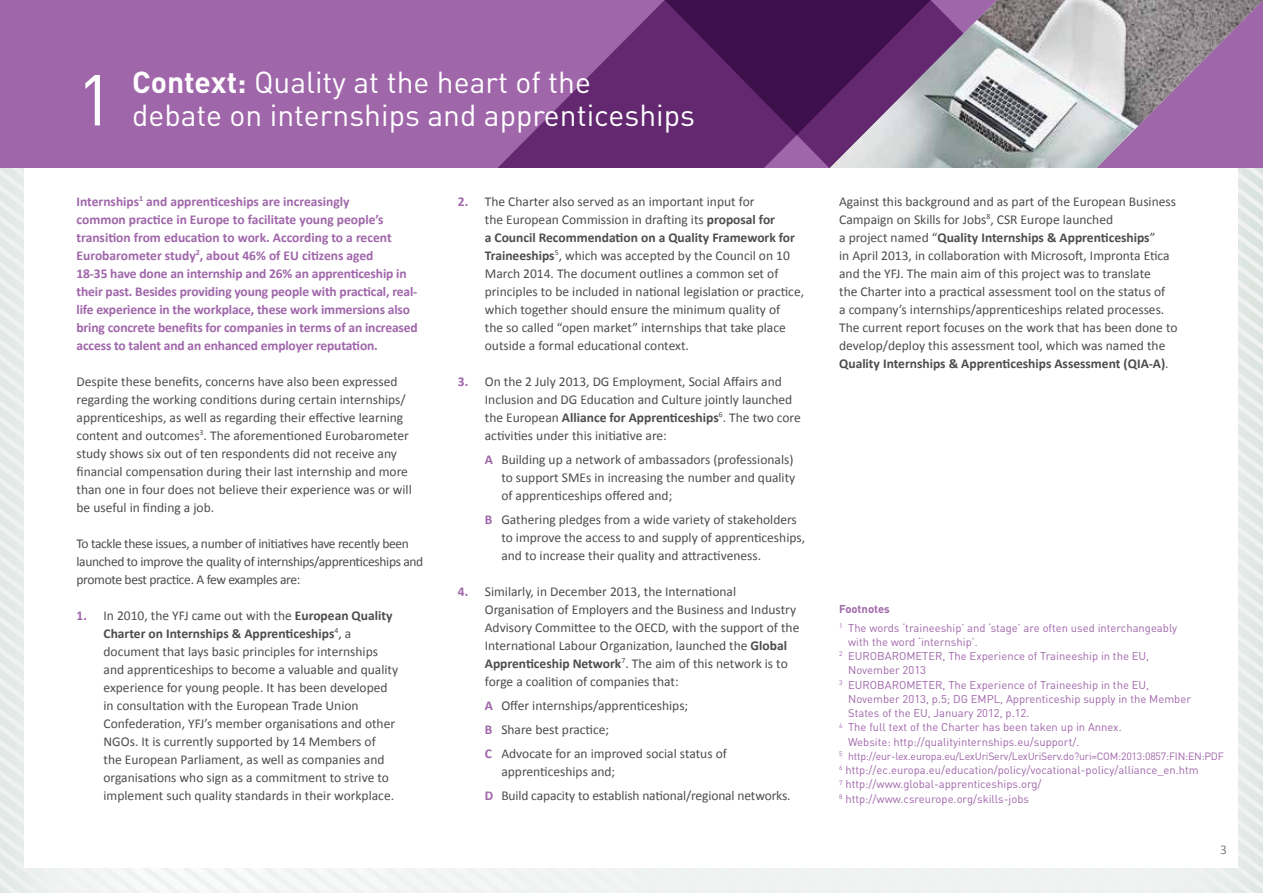
<style>
.page{position:relative;width:1263px;height:893px;background:#fff}
.page>*{position:absolute;margin:0;border:0;box-sizing:border-box;transform-origin:0 0}
.t1{font:70.8px "DIN";color:#fff}
.t2{font:30px "DIN";color:#fff}
.t3{font:13.5px/18px "Calibri";color:#4d4d4f}
.t4{font:700 13.5px/18px "Calibri";letter-spacing:-.01em;color:#a066aa}
.t5{font:13.5px/18px "Calibri";letter-spacing:-.025em;color:#4d4d4f}
.t6{font:13.5px "Calibri";color:#808285}
.t7{font:11.25px/14.2px "DIN";color:#a066aa}
.t8{font:10.5px "DIN";letter-spacing:-.02em;color:#a066aa}
.s1{font-weight:700}
.s2{font-weight:700;color:#a066aa}
</style>
<div class="page">
<svg style="left:0;top:616px;width:13px;height:277px;fill:#e3e9e7"></svg>
<svg style="left:94px;top:720px;width:1169px;height:170px;fill:#eff2f1"></svg>
<svg style="left:1238px;top:168px;width:25px;height:475px;fill:#e2e9e6"></svg>
<div style="left:24px;top:52px;width:1213px;height:815px;background:#fff"></div>
<div style="left:0;top:0;width:1263px;height:168px;background:#a066aa"></div>
<svg style="left:498px;top:0;width:332px;height:168px;fill:#642871"></svg>
<img style="left:830px;top:0;width:433px;height:168px">
<h1 class="t1" style="left:77px;top:56px;width:38px">1</h1>
<h2 class="t2" style="left:132px;top:63px;width:460px"><span class="s1">Context:</span> Quality at the heart of the</h2>
<h2 class="t2" style="left:132px;top:96px;width:564px">debate on internships and apprenticeships</h2>
<p class="t4" style="left:77px;top:192px;width:343px">Internships<sup>1</sup> and apprenticeships are increasingly<br>common practice in Europe to facilitate young people’s transition from education to work. According to a recent Eurobarometer study<sup>2</sup>, about 46% of EU citizens aged<br>18-35 have done an internship and 26% an apprenticeship in their past. Besides providing young people with practical, real&shy;life experience in the workplace, these work immersions also bring concrete benefits for companies in terms of an increased access to talent and an enhanced employer reputation.</p>
<p class="t3" style="left:77px;top:372px;width:337px">Despite these benefits, concerns have also been expressed regarding the working conditions during certain internships/ apprenticeships, as well as regarding their effective learning content and outcomes<sup>3</sup>. The aforementioned Eurobarometer study shows six out of ten respondents did not receive any financial compensation during their last internship and more than one in four does not believe their experience was or will be useful in finding a job.</p>
<p class="t5" style="left:77px;top:534px;width:348px">To tackle these issues, a number of initiatives have recently been launched to improve the quality of internships/apprenticeships and promote best practice. A few examples are:</p>
<p class="t3" style="left:104px;top:606px;width:296px;text-indent:-27px"><span class="s2">1.</span> In 2010, the YFJ came out with the <span class="s1">European Quality Charter on Internships &amp; Apprenticeships</span><sup>4</sup>, a document that lays basic principles for internships and apprenticeships to become a valuable and quality experience for young people. It has been developed in consultation with the European Trade Union Confederation, YFJ’s member organisations and other NGOs. It is currently supported by 14 Members of<br>the European Parliament, as well as companies and organisations who sign as a commitment to strive to implement such quality standards in their workplace.</p>
<p class="t3" style="left:485px;top:192px;width:321px;text-indent:-27px"><span class="s2">2.</span> The Charter also served as an important input for<br>the European Commission in drafting its <span class="s1">proposal for<br>a Council Recommendation on a Quality Framework for Traineeships</span><sup>5</sup>, which was accepted by the Council on 10<br>March 2014. The document outlines a common set of principles to be included in national legislation or practice, which together should ensure the minimum quality of<br>the so called “open market” internships that take place outside a formal educational context.</p>
<p class="t3" style="left:485px;top:372px;width:317px;text-indent:-27px"><span class="s2">3.</span> On the 2 July 2013, DG Employment, Social Affairs and Inclusion and DG Education and Culture jointly launched the European <span class="s1">Alliance for Apprenticeships</span><sup>6</sup>. The two core activities under this initiative are:</p>
<p class="t3" style="left:501px;top:450px;width:295px;text-indent:-16px"><span class="s2">A</span> Building up a network of ambassadors (professionals) to support SMEs in increasing the number and quality of apprenticeships offered and;</p>
<p class="t3" style="left:501px;top:510px;width:305px;text-indent:-16px"><span class="s2">B</span> Gathering pledges from a wide variety of stakeholders to improve the access to and supply of apprenticeships, and to increase their quality and attractiveness.</p>
<p class="t3" style="left:485px;top:582px;width:316px;text-indent:-27px"><span class="s2">4.</span> Similarly, in December 2013, the International Organisation of Employers and the Business and Industry Advisory Committee to the OECD, with the support of the International Labour Organization, launched the <span class="s1">Global Apprenticeship Network</span><sup>7</sup>. The aim of this network is to forge a coalition of companies that:</p>
<p class="t3" style="left:485px;top:693px;width:244px;line-height:24px"><span class="s2">A</span> Offer internships/apprenticeships;<br><span class="s2">B</span> Share best practice;<br><span class="s2">C</span> Advocate for an improved social status of</p>
<p class="t3" style="left:485px;top:759px;width:307px;line-height:24px;text-indent:16px">apprenticeships and;<br><span class="s2">D</span> Build capacity to establish national/regional networks.</p>
<p class="t3" style="left:839px;top:192px;width:340px">Against this background and as part of the European Business Campaign on Skills for Jobs<sup>8</sup>, CSR Europe launched<br>a project named “<span class="s1">Quality Internships &amp; Apprenticeships</span>”<br>in April 2013, in collaboration with Microsoft, Impronta Etica and the YFJ. The main aim of this project was to translate<br>the Charter into a practical assessment tool on the status of<br>a company’s internships/apprenticeships related processes.<br>The current report focuses on the work that has been done to develop/deploy this assessment tool, which was named the <span class="s1">Quality Internships &amp; Apprenticeships Assessment (QIA-A)</span>.</p>
<p class="t7" style="left:839px;top:600px;width:339px;line-height:18.5px"><span class="s1">Footnotes<br></span><sup>1</sup> The words ‘traineeship’ and ‘stage’ are often used interchangeably</p>
<p class="t7" style="left:848px;top:634px;width:131px">with the word ‘internship’.</p>
<p class="t7" style="left:839px;top:649px;width:312px"><sup>2</sup> EUROBAROMETER, The Experience of Traineeship in the EU,</p>
<p class="t7" style="left:848px;top:663px;width:79px">November 2013</p>
<p class="t7" style="left:839px;top:677px;width:312px"><sup>3</sup> EUROBAROMETER, The Experience of Traineeship in the EU,</p>
<p class="t7" style="left:848px;top:691px;width:344px">November 2013, p.5; DG EMPL, Apprenticeship supply in the Member</p>
<p class="t7" style="left:848px;top:706px;width:183px">States of the EU, January 2012, p.12.</p>
<p class="t7" style="left:839px;top:720px;width:284px"><sup>4</sup> The full text of the Charter has been taken up in Annex.</p>
<p class="t7" style="left:848px;top:734px;width:233px">Website: http://qualityinternships.eu/support/.</p>
<p class="t8" style="left:839px;top:750px;width:386px"><sup>5</sup> http://eur-lex.europa.eu/LexUriServ/LexUriServ.do?uri=COM:2013:0857:FIN:EN:PDF</p>
<p class="t7" style="left:839px;top:763px;width:361px"><sup>6</sup> http://ec.europa.eu/education/policy/vocational-policy/alliance_en.htm<br><sup>7</sup> http://www.global-apprenticeships.org/<br><sup>8</sup> http://www.csreurope.org/skills-jobs</p>
<p class="t6" style="left:1220px;top:841px;width:8px">3</p>
</div>
